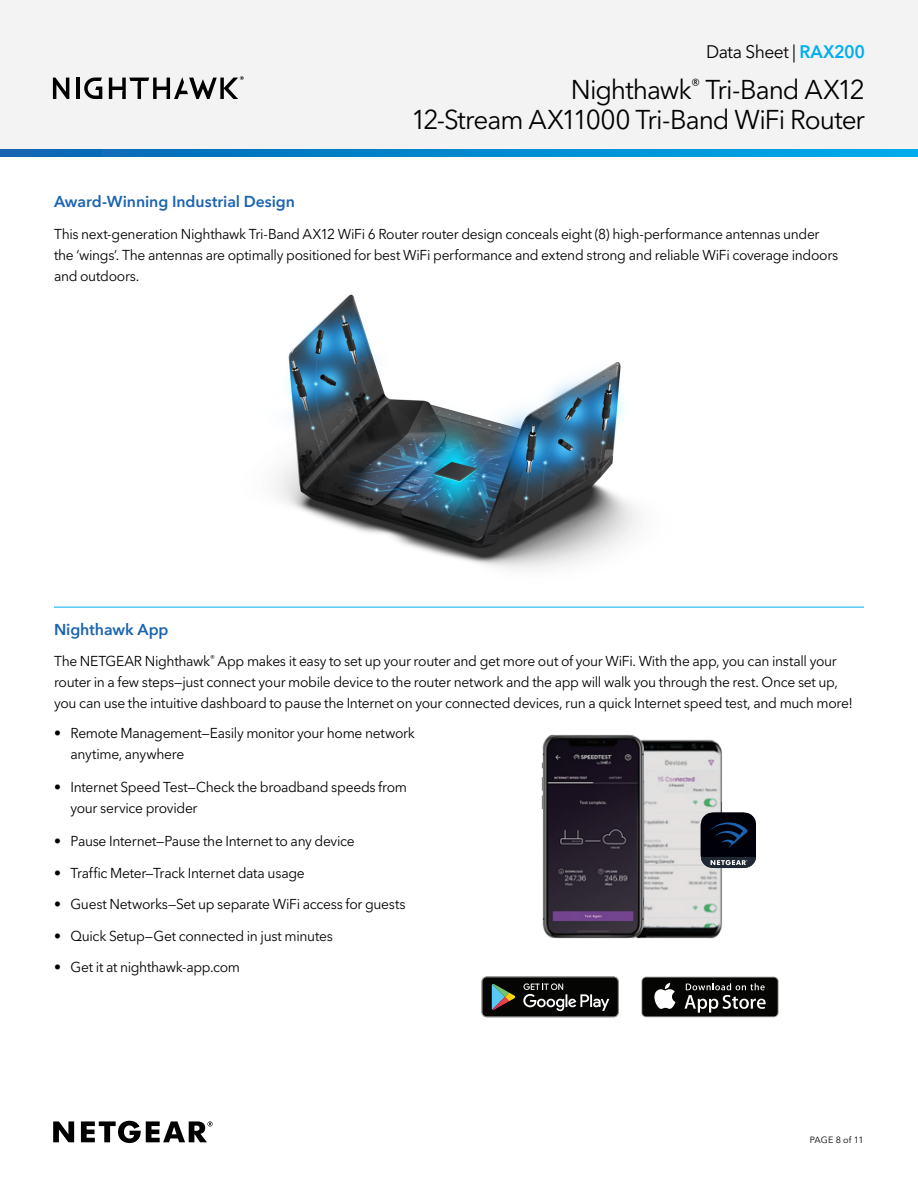
<style>
.page{position:relative;width:918px;height:1188px;background:#fff}
.page>*{position:absolute;margin:0;border:0;box-sizing:border-box;transform-origin:0 0}
.t1{font:27px/30px "Avenir Next LT Pro";letter-spacing:-.04em;color:#000001;text-align:right}
.t2{font:18px "Avenir Next LT Pro";letter-spacing:-.03em;color:#000001}
.Sub_Heads_Blue{font:600 15.75px "Avenir Next LT Pro";color:#1b63b0}
.Sub_Heads_Blue_with{font:600 15.75px "Avenir Next";color:#1b63b0}
.Body_Copy{font:14.25px/21px "Avenir Next LT Pro";letter-spacing:-.025em;color:#000001}
.Bulleted_Body_Copy{font:14.25px/21px "Avenir Next LT Pro";letter-spacing:-.025em;color:#000001}
.t3{font:9px "Avenir Next LT Pro";letter-spacing:.005em;color:#000001}
.s1{font-weight:600;color:#00aeef}
</style>
<div class="page">
<div style="left:0;top:0;width:918px;height:156px;background:#f3f3f3"></div>
<img style="left:276px;top:294px;width:363px;height:275px">
<svg style="left:53px;top:1121px;width:160px;height:22px"></svg>
<svg style="left:53px;top:78px;width:16px;height:21px"></svg>
<hr style="left:76px;top:78px;width:3px;height:21px;background:#000001">
<svg style="left:84px;top:78px;width:18px;height:21px"></svg>
<svg style="left:109px;top:76px;width:135px;height:23px"></svg>
<svg style="left:0;top:149px;width:918px;height:8px;background:#0287cd"></svg>
<hr style="left:54px;top:607px;width:810px;height:1px;background:#00aeef">
<svg style="left:641px;top:977px;width:138px;height:40px"></svg>
<div style="left:642px;top:978px;width:136px;height:38px;background:#050504;border-radius:4px"></div>
<svg style="left:654px;top:983px;width:21px;height:26px"></svg>
<svg style="left:684px;top:983px;width:82px;height:30px"></svg>
<svg style="left:482px;top:977px;width:137px;height:40px;background:#2b2d2b"></svg>
<img style="left:541px;top:734px;width:185px;height:205px">
<svg style="left:701px;top:812px;width:55px;height:56px;background:#181e2b"></svg>
<p class="t2" style="left:706px;top:41px;width:160px">Data Sheet | <span class="s1">RAX200</span></p>
<h1 class="t1" style="left:411px;top:75px;width:455px">Nighthawk<sup>®</sup> Tri-Band AX12<br>12-Stream AX11000 Tri-Band WiFi Router</h1>
<p class="Sub_Heads_Blue" style="left:54px;top:192px;width:243px">Award-Winning Industrial Design</p>
<p class="Body_Copy" style="left:54px;top:223px;width:786px">This next-generation Nighthawk Tri-Band AX12 WiFi 6 Router router design conceals eight (8) high-performance antennas under the ‘wings’. The antennas are optimally positioned for best WiFi performance and extend strong and reliable WiFi coverage indoors and outdoors.</p>
<p class="Sub_Heads_Blue_with" style="left:54px;top:616px;width:116px">Nighthawk App</p>
<p class="Body_Copy" style="left:54px;top:651px;width:801px">The NETGEAR Nighthawk<sup>®</sup> App makes it easy to set up your router and get more out of your WiFi. With the app, you can install your router in a few steps—just connect your mobile device to the router network and the app will walk you through the rest. Once set up, you can use the intuitive dashboard to pause the Internet on your connected devices, run a quick Internet speed test, and much more!</p>
<p class="Bulleted_Body_Copy" style="left:71px;top:723px;width:346px;text-indent:-17px">• Remote Management—Easily monitor your home network anytime, anywhere</p>
<p class="Bulleted_Body_Copy" style="left:71px;top:777px;width:338px;text-indent:-17px">• Internet Speed Test—Check the broadband speeds from your service provider</p>
<p class="Bulleted_Body_Copy" style="left:54px;top:831px;width:302px">• Pause Internet—Pause the Internet to any device</p>
<p class="Bulleted_Body_Copy" style="left:54px;top:862px;width:252px">• Traffic Meter—Track Internet data usage</p>
<p class="Bulleted_Body_Copy" style="left:54px;top:894px;width:353px">• Guest Networks—Set up separate WiFi access for guests</p>
<p class="Bulleted_Body_Copy" style="left:54px;top:925px;width:280px">• Quick Setup—Get connected in just minutes</p>
<p class="Bulleted_Body_Copy" style="left:54px;top:957px;width:188px">• Get it at nighthawk-app.com</p>
<p class="t3" style="left:810px;top:1134px;width:55px">PAGE 8 of 11</p>
</div>
